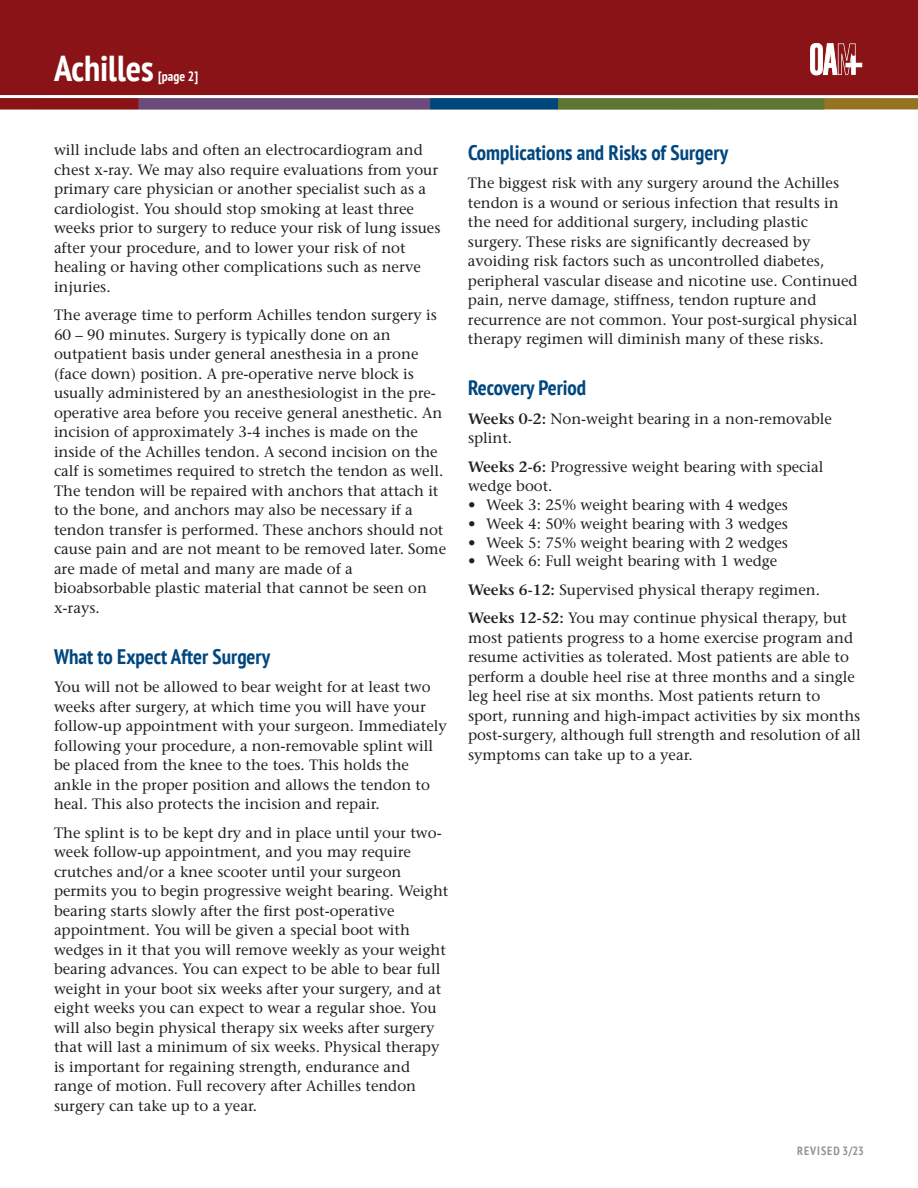
<style>
.page{position:relative;width:918px;height:1188px;background:#fff}
.page>*{position:absolute;margin:0;border:0;box-sizing:border-box;transform-origin:0 0}
.t1{font:700 condensed 36px "PT Sans";color:#fff}
.t2{font:700 condensed 21px "PT Sans";color:#00467e}
.t3{font:15px/19.5px "Stone Serif";color:#231f20}
.t4{font:700 condensed 13.5px "PT Sans";color:#fff}
.t5{font:700 condensed 12px "PT Sans";letter-spacing:.08em;color:#939598}
.s1{font-weight:600}
</style>
<div class="page">
<div style="left:0;top:0;width:918px;height:98px;background:#891316"></div>
<div style="left:0;top:96px;width:918px;height:13px;background:#967321"></div>
<div style="left:0;top:96px;width:139px;height:13px;background:#891316"></div>
<div style="left:139px;top:96px;width:291px;height:13px;background:#6b4a7d"></div>
<div style="left:430px;top:96px;width:128px;height:13px;background:#00467e"></div>
<div style="left:558px;top:96px;width:266px;height:13px;background:#5d7633"></div>
<hr style="left:0;top:95px;width:918px;height:3px;background:#fff">
<svg style="left:810px;top:43px;width:52px;height:32px"></svg>
<h1 class="t1" style="left:54px;top:49px;width:101px">Achilles</h1>
<p class="t4" style="left:158px;top:69px;width:42px">[page 2]</p>
<p class="t3" style="left:54px;top:142px;width:388px">will include labs and often an electrocardiogram and chest x-ray. We may also require evaluations from your primary care physician or another specialist such as a cardiologist. You should stop smoking at least three weeks prior to surgery to reduce your risk of lung issues after your procedure, and to lower your risk of not healing or having other complications such as nerve injuries.</p>
<p class="t3" style="left:54px;top:307px;width:394px">The average time to perform Achilles tendon surgery is 60 – 90 minutes. Surgery is typically done on an outpatient basis under general anesthesia in a prone (face down) position. A pre-operative nerve block is usually administered by an anesthesiologist in the pre&shy;operative area before you receive general anesthetic. An incision of approximately 3-4 inches is made on the inside of the Achilles tendon. A second incision on the calf is sometimes required to stretch the tendon as well.<br>The tendon will be repaired with anchors that attach it to the bone, and anchors may also be necessary if a tendon transfer is performed. These anchors should not cause pain and are not meant to be removed later. Some are made of metal and many are made of a bioabsorbable plastic material that cannot be seen on x-rays.</p>
<h2 class="t2" style="left:54px;top:645px;width:218px">What to Expect After Surgery</h2>
<p class="t3" style="left:54px;top:679px;width:394px">You will not be allowed to bear weight for at least two weeks after surgery, at which time you will have your follow-up appointment with your surgeon. Immediately following your procedure, a non-removable splint will be placed from the knee to the toes. This holds the ankle in the proper position and allows the tendon to heal. This also protects the incision and repair.</p>
<p class="t3" style="left:54px;top:824px;width:396px">The splint is to be kept dry and in place until your two&shy;week follow-up appointment, and you may require crutches and/or a knee scooter until your surgeon permits you to begin progressive weight bearing. Weight bearing starts slowly after the first post-operative appointment. You will be given a special boot with wedges in it that you will remove weekly as your weight bearing advances. You can expect to be able to bear full weight in your boot six weeks after your surgery, and at eight weeks you can expect to wear a regular shoe. You will also begin physical therapy six weeks after surgery that will last a minimum of six weeks. Physical therapy is important for regaining strength, endurance and range of motion. Full recovery after Achilles tendon surgery can take up to a year.</p>
<h2 class="t2" style="left:468px;top:141px;width:262px">Complications and Risks of Surgery</h2>
<p class="t3" style="left:468px;top:175px;width:391px">The biggest risk with any surgery around the Achilles tendon is a wound or serious infection that results in the need for additional surgery, including plastic surgery. These risks are significantly decreased by avoiding risk factors such as uncontrolled diabetes, peripheral vascular disease and nicotine use. Continued pain, nerve damage, stiffness, tendon rupture and recurrence are not common. Your post-surgical physical therapy regimen will diminish many of these risks.</p>
<h2 class="t2" style="left:468px;top:376px;width:120px">Recovery Period</h2>
<p class="t3" style="left:468px;top:410px;width:366px"><span class="s1">Weeks 0-2:</span> Non-weight bearing in a non-removable splint.</p>
<p class="t3" style="left:468px;top:458px;width:357px"><span class="s1">Weeks 2-6:</span> Progressive weight bearing with special wedge boot.</p>
<p class="t3" style="left:468px;top:497px;width:321px">• Week 3: 25% weight bearing with 4 wedges</p>
<p class="t3" style="left:468px;top:515px;width:321px">• Week 4: 50% weight bearing with 3 wedges</p>
<p class="t3" style="left:468px;top:534px;width:321px">• Week 5: 75% weight bearing with 2 wedges</p>
<p class="t3" style="left:468px;top:548px;width:381px;line-height:28.5px">• Week 6: Full weight bearing with 1 wedge<br><span class="s1">Weeks 6-12:</span> Supervised physical therapy regimen.<br><span class="s1">Weeks 12-52:</span> You may continue physical therapy, but</p>
<p class="t3" style="left:468px;top:629px;width:394px">most patients progress to a home exercise program and resume activities as tolerated. Most patients are able to perform a double heel rise at three months and a single leg heel rise at six months. Most patients return to sport, running and high-impact activities by six months post-surgery, although full strength and resolution of all symptoms can take up to a year.</p>
<p class="t5" style="left:797px;top:1144px;width:68px">REVISED 3/23</p>
</div>
